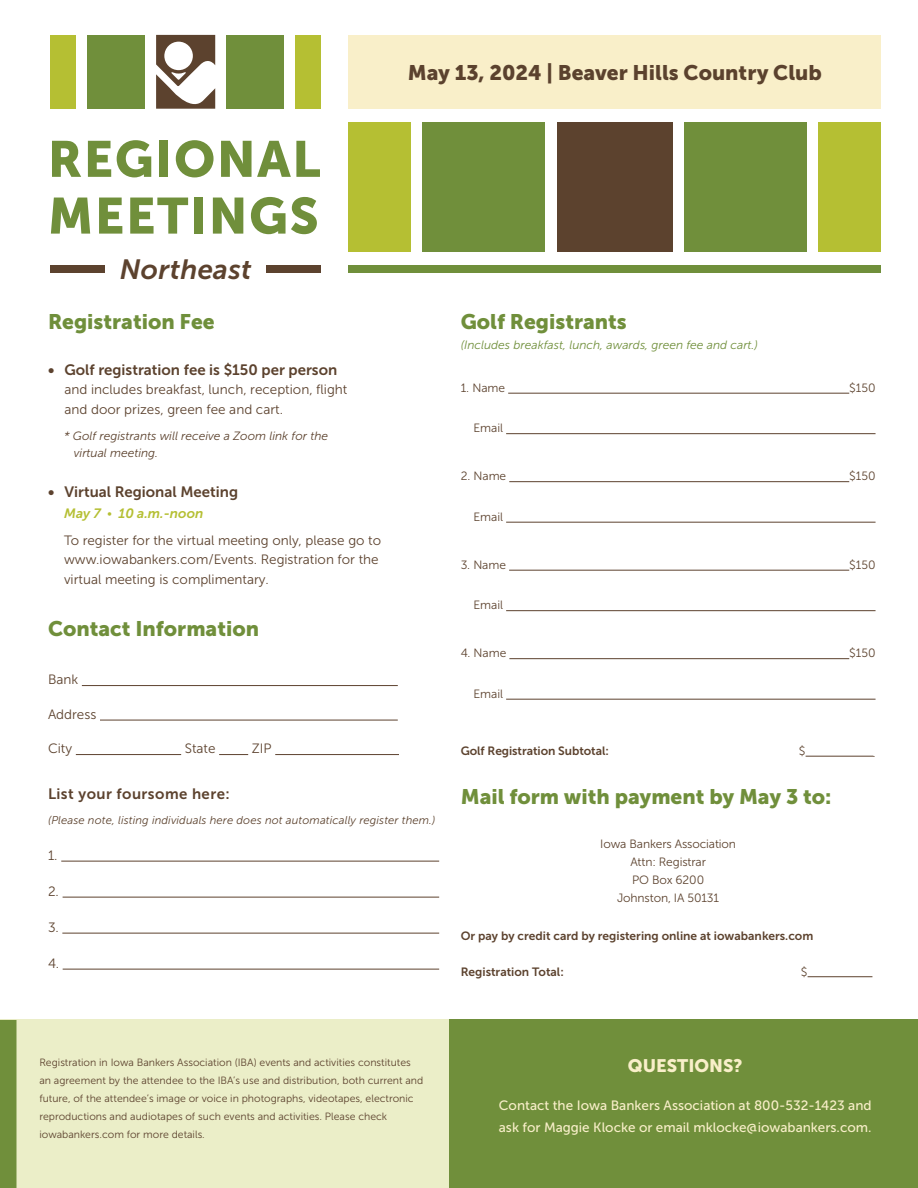
<style>
.page{position:relative;width:918px;height:1188px;background:#fff}
.page>*{position:absolute;margin:0;border:0;box-sizing:border-box;transform-origin:0 0}
.t1{font:50.4px/56.7px "Museo Sans 900";letter-spacing:.03em;color:#708f3b}
.t2{font:italic 27.75px "Museo Sans 700";letter-spacing:.01em;color:#5c422e}
.t3{font:21px "Museo Sans 900";color:#708f3b}
.t4{font:21px "Museo Sans 900";color:#5b422e}
.t5{font:21px "Museo Sans 900";color:#6f8f3b}
.t6{font:18px "Museo Sans 900";color:#f9efc9}
.t7{font:15px "Museo Sans 700";color:#5c422e}
.t8{font:15px "Museo Sans 700";letter-spacing:.03em;color:#5c422e}
.t9{font:13.5px/19.5px "Museo Sans 300";color:#5c422e}
.t10{font:13.5px/22.5px "Museo Sans 500";color:#f9efc9}
.t11{font:italic 13.5px "Museo Sans 700";color:#b5bf33}
.t12{font:12px "Museo Sans 300";letter-spacing:-.01em;color:#5c422e}
.t13{font:12px "Museo Sans 700";color:#5c422e}
.text{font:italic 12px "Museo Sans 300";color:#5c422e}
.t14{font:italic 12px "Museo Sans 300";color:#708f3b}
.t15{font:italic 11.25px "Museo Sans 300";letter-spacing:.01em;color:#5c422e}
.t16{font:10.5px/18px "Museo Sans 300";color:#5c422e}
.s1{font-size:10.5px}
</style>
<div class="page">
<hr style="left:82px;top:685px;width:316px;height:1px;background:#5c422e">
<hr style="left:100px;top:720px;width:298px;height:1px;background:#5c422e">
<hr style="left:76px;top:754px;width:105px;height:1px;background:#5c422e">
<svg style="left:219px;top:754px;width:29px;height:1px"></svg>
<hr style="left:275px;top:754px;width:124px;height:1px;background:#5c422e">
<hr style="left:61px;top:861px;width:378px;height:1px;background:#5c422e">
<hr style="left:63px;top:897px;width:376px;height:1px;background:#5c422e">
<hr style="left:62px;top:933px;width:377px;height:1px;background:#5c422e">
<hr style="left:63px;top:969px;width:376px;height:1px;background:#5c422e">
<hr style="left:808px;top:976px;width:64px;height:1px;background:#5c422e">
<hr style="left:508px;top:393px;width:341px;height:1px;background:#5c422e">
<hr style="left:506px;top:433px;width:370px;height:1px;background:#5c422e">
<hr style="left:509px;top:481px;width:340px;height:1px;background:#5c422e">
<hr style="left:506px;top:522px;width:370px;height:1px;background:#5c422e">
<hr style="left:509px;top:570px;width:340px;height:1px;background:#5c422e">
<hr style="left:506px;top:610px;width:370px;height:1px;background:#5c422e">
<hr style="left:509px;top:658px;width:340px;height:1px;background:#5c422e">
<hr style="left:506px;top:699px;width:370px;height:1px;background:#5c422e">
<hr style="left:806px;top:756px;width:67px;height:1px;background:#5c422e">
<div style="left:348px;top:35px;width:533px;height:74px;background:#f9efc9"></div>
<div style="left:423px;top:122px;width:122px;height:130px;background:#708f3b"></div>
<div style="left:348px;top:122px;width:63px;height:130px;background:#b5bf33"></div>
<div style="left:557px;top:122px;width:115px;height:130px;background:#5c422e"></div>
<div style="left:348px;top:265px;width:533px;height:8px;background:#708f3b"></div>
<svg style="left:156px;top:35px;width:59px;height:74px"></svg>
<div style="left:226px;top:35px;width:58px;height:74px;background:#708f3b"></div>
<div style="left:87px;top:35px;width:58px;height:74px;background:#708f3b"></div>
<div style="left:50px;top:35px;width:25px;height:74px;background:#b5bf33"></div>
<div style="left:295px;top:35px;width:25px;height:74px;background:#b5bf33"></div>
<div style="left:684px;top:122px;width:123px;height:130px;background:#708f3b"></div>
<div style="left:818px;top:122px;width:63px;height:130px;background:#b5bf33"></div>
<div style="left:266px;top:265px;width:54px;height:8px;background:#5c422e"></div>
<div style="left:50px;top:265px;width:54px;height:8px;background:#5c422e"></div>
<div style="left:0;top:1020px;width:449px;height:168px;background:#ebeec8"></div>
<div style="left:0;top:1020px;width:16px;height:168px;background:#708f3b"></div>
<div style="left:449px;top:1020px;width:469px;height:168px;background:#708f3b"></div>
<p class="t1" style="left:48px;top:131px;width:274px">REGIONAL<br>MEETINGS</p>
<p class="t2" style="left:120px;top:254px;width:133px">Northeast</p>
<p class="t5" style="left:48px;top:310px;width:168px">Registration Fee</p>
<p class="t4" style="left:408px;top:60px;width:416px">May 13, 2024 | Beaver Hills Country Club</p>
<p class="t3" style="left:461px;top:310px;width:168px">Golf Registrants</p>
<p class="t14" style="left:461px;top:339px;width:299px">(Includes breakfast, lunch, awards, green fee and cart.)</p>
<p class="t7" style="left:48px;top:361px;width:291px">• Golf registration fee is $150 per person</p>
<p class="t9" style="left:64px;top:380px;width:284px">and includes breakfast, lunch, reception, flight and door prizes, green fee and cart.</p>
<p class="t12" style="left:461px;top:381px;width:46px">1. Name</p>
<p class="t12" style="left:849px;top:381px;width:28px">$150</p>
<p class="t12" style="left:473px;top:422px;width:31px">Email</p>
<p class="t12" style="left:461px;top:470px;width:47px">2. Name</p>
<p class="t12" style="left:849px;top:470px;width:28px">$150</p>
<p class="t12" style="left:473px;top:510px;width:31px">Email</p>
<p class="t12" style="left:461px;top:558px;width:47px">3. Name</p>
<p class="t12" style="left:849px;top:558px;width:28px">$150</p>
<p class="t12" style="left:473px;top:599px;width:31px">Email</p>
<p class="t12" style="left:461px;top:647px;width:47px">4. Name</p>
<p class="t12" style="left:849px;top:647px;width:28px">$150</p>
<p class="t12" style="left:473px;top:687px;width:31px">Email</p>
<p class="text" style="left:64px;top:430px;width:266px">* Golf registrants will receive a Zoom link for the</p>
<p class="text" style="left:74px;top:446px;width:86px">virtual meeting.</p>
<p class="t7" style="left:48px;top:483px;width:192px">• Virtual Regional Meeting</p>
<p class="t11" style="left:64px;top:506px;width:141px">May 7 <span class="s1">•</span> 10 a.m.-noon</p>
<p class="t9" style="left:64px;top:531px;width:319px">To register for the virtual meeting only, please go to www.iowabankers.com/Events. Registration for the virtual meeting is complimentary.</p>
<p class="t3" style="left:48px;top:617px;width:213px">Contact Information</p>
<p class="t9" style="left:48px;top:670px;width:32px">Bank</p>
<p class="t9" style="left:48px;top:704px;width:50px">Address</p>
<p class="t9" style="left:48px;top:739px;width:26px">City</p>
<p class="t9" style="left:185px;top:739px;width:32px">State</p>
<p class="t9" style="left:252px;top:739px;width:21px">ZIP</p>
<p class="t13" style="left:461px;top:744px;width:150px">Golf Registration Subtotal:</p>
<p class="t12" style="left:799px;top:744px;width:8px">$</p>
<p class="t8" style="left:48px;top:786px;width:183px">List your foursome here:</p>
<p class="t15" style="left:48px;top:814px;width:389px">(Please note, listing individuals here does not automatically register them.)</p>
<p class="t9" style="left:48px;top:845px;width:11px">1.</p>
<p class="t9" style="left:48px;top:881px;width:12px">2.</p>
<p class="t9" style="left:48px;top:917px;width:12px">3.</p>
<p class="t9" style="left:48px;top:953px;width:13px">4.</p>
<p class="t3" style="left:461px;top:785px;width:372px">Mail form with payment by May 3 to:</p>
<p class="t12" style="left:600px;top:837px;width:137px">Iowa Bankers Association</p>
<p class="t12" style="left:630px;top:855px;width:77px">Attn: Registrar</p>
<p class="t12" style="left:632px;top:873px;width:74px">PO Box 6200</p>
<p class="t12" style="left:617px;top:891px;width:104px">Johnston, IA 50131</p>
<p class="t13" style="left:461px;top:929px;width:354px">Or pay by credit card by registering online at iowabankers.com</p>
<p class="t13" style="left:461px;top:965px;width:105px">Registration Total:</p>
<p class="t12" style="left:801px;top:965px;width:8px">$</p>
<p class="t16" style="left:39px;top:1054px;width:386px">Registration in Iowa Bankers Association (IBA) events and activities constitutes an agreement by the attendee to the IBA’s use and distribution, both current and future, of the attendee’s image or voice in photographs, videotapes, electronic reproductions and audiotapes of such events and activities. Please check iowabankers.com for more details.</p>
<p class="t6" style="left:628px;top:1056px;width:116px">QUESTIONS?</p>
<p class="t10" style="left:499px;top:1094px;width:374px">Contact the Iowa Bankers Association at 800-532-1423 and ask for Maggie Klocke or email mklocke@iowabankers.com.</p>
</div>
